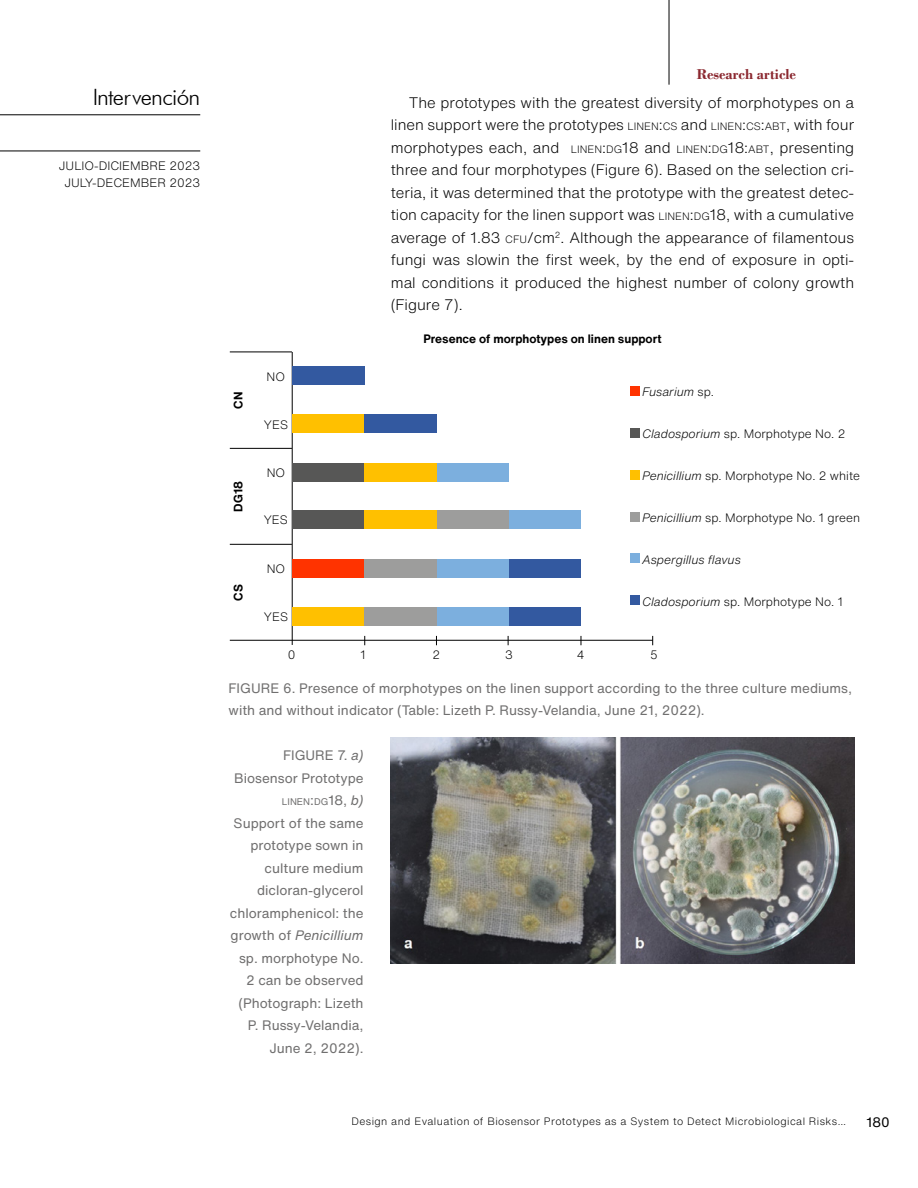
<style>
.page{position:relative;width:918px;height:1188px;background:#fff}
.page>*{position:absolute;margin:0;border:0;box-sizing:border-box;transform-origin:0 0}
.t1{font:300 22.5px "Futura BT";letter-spacing:-.03em;color:#000}
.t2{font:300 15px/22.5px "Helvetica Now Text";color:#000;text-align:justify}
.t3{font:700 15px "Bodoni";color:#8b2830}
.t4{font:13.5px/22.5px "Helvetica Now Text";color:#706f6f;text-align:right}
.t5{font:13.5px "Helvetica Now Text";color:#000}
.t6{font:300 12px/16.5px "Helvetica Now Text";color:#000;text-align:center}
.t7{font:700 12px "Helvetica Now Text";color:#000}
.t8{font:italic 300 12px "Helvetica Now Text";color:#000}
.t9{font:300 10.5px "Helvetica Now Text";letter-spacing:.04em;color:#000}
.t10{font:9.45px "Helvetica Now Text";color:#706f6f}
.s1{font-size:10.5px}
.s2{font-style:inherit}
.s3{font-style:normal}
.s4{font-style:italic}
.s5{font-size:13.5px}
.s6{font-style:italic;font-size:13.5px}
</style>
<div class="page">
<hr style="left:0;top:115px;width:200px;height:1px;background:#000">
<hr style="left:0;top:151px;width:200px;height:1px;background:#000">
<hr style="left:669px;top:0;width:1px;height:85px;background:#000">
<hr style="left:230px;top:352px;width:62px;height:1px;background:#000">
<hr style="left:230px;top:448px;width:62px;height:1px;background:#000">
<hr style="left:230px;top:544px;width:62px;height:1px;background:#000">
<hr style="left:230px;top:640px;width:423px;height:1px;background:#000">
<hr style="left:292px;top:352px;width:1px;height:293px;background:#000">
<div style="left:292px;top:366px;width:72px;height:19px;background:#3359a0"></div>
<div style="left:292px;top:414px;width:72px;height:19px;background:#ffc000"></div>
<div style="left:292px;top:463px;width:72px;height:19px;background:#575756"></div>
<div style="left:292px;top:510px;width:72px;height:19px;background:#575756"></div>
<div style="left:292px;top:559px;width:72px;height:19px;background:#f30"></div>
<div style="left:292px;top:607px;width:72px;height:19px;background:#ffc000"></div>
<div style="left:364px;top:607px;width:73px;height:19px;background:#9d9d9c"></div>
<div style="left:437px;top:607px;width:72px;height:19px;background:#7cafde"></div>
<div style="left:509px;top:607px;width:71px;height:19px;background:#3359a0"></div>
<div style="left:364px;top:559px;width:73px;height:19px;background:#9d9d9c"></div>
<div style="left:437px;top:559px;width:72px;height:19px;background:#7cafde"></div>
<div style="left:509px;top:559px;width:71px;height:19px;background:#3359a0"></div>
<div style="left:364px;top:510px;width:73px;height:19px;background:#ffc000"></div>
<div style="left:437px;top:510px;width:72px;height:19px;background:#9d9d9c"></div>
<div style="left:509px;top:510px;width:71px;height:19px;background:#7cafde"></div>
<div style="left:364px;top:463px;width:73px;height:19px;background:#ffc000"></div>
<div style="left:437px;top:463px;width:72px;height:19px;background:#7cafde"></div>
<div style="left:364px;top:414px;width:73px;height:19px;background:#3359a0"></div>
<div style="left:630px;top:386px;width:9px;height:10px;background:#f30"></div>
<div style="left:630px;top:428px;width:9px;height:10px;background:#575756"></div>
<div style="left:630px;top:470px;width:9px;height:10px;background:#ffc000"></div>
<div style="left:630px;top:512px;width:9px;height:9px;background:#9d9d9c"></div>
<div style="left:630px;top:553px;width:9px;height:10px;background:#7cafde"></div>
<div style="left:630px;top:595px;width:9px;height:10px;background:#3359a0"></div>
<img style="left:391px;top:738px;width:463px;height:226px">
<h1 class="t1" style="left:93px;top:83px;width:109px">Intervención</h1>
<p class="t6" style="left:59px;top:157px;width:143px">JULIO-DICIEMBRE 2023<br>JULY-DECEMBER 2023</p>
<p class="t3" style="left:697px;top:65px;width:101px">Research article</p>
<p class="t2" style="left:391px;top:90px;width:465px;text-indent:18px">The prototypes with the greatest diversity of morphotypes on a linen support were the prototypes <span class="s1">LINEN</span><span class="s2">:</span><span class="s1">CS</span> and <span class="s1">LINEN</span><span class="s2">:</span><span class="s1">CS</span><span class="s2">:</span><span class="s1">ABT</span><span class="s2">,</span> with four morphotypes each, and <span class="s1">LINEN</span><span class="s2">:</span><span class="s1">DG</span><span class="s2">18</span> and <span class="s1">LINEN</span><span class="s2">:</span><span class="s1">DG</span><span class="s2">18:</span><span class="s1">ABT</span>, presenting three and four morphotypes (Figure 6). Based on the selection cri&shy;teria, it was determined that the prototype with the greatest detec&shy;tion capacity for the linen support was <span class="s1">LINEN</span><span class="s2">:</span><span class="s1">DG</span><span class="s2">18</span>, with a cumulative average of 1.83 <span class="s1">CFU</span>/cm<sup>2</sup>. Although the appearance of filamentous fungi was slowin the first week, by the end of exposure in opti&shy;mal conditions it produced the highest number of colony growth (Figure 7).</p>
<p class="t7" style="left:229px;top:409px;width:18px;rotate:-90deg">CN</p>
<p class="t7" style="left:229px;top:512px;width:32px;rotate:-90deg">DG18</p>
<p class="t7" style="left:229px;top:601px;width:18px;rotate:-90deg">CS</p>
<p class="t6" style="left:267px;top:368px;width:20px">NO</p>
<p class="t6" style="left:264px;top:416px;width:26px">YES</p>
<p class="t6" style="left:267px;top:464px;width:20px">NO</p>
<p class="t6" style="left:264px;top:511px;width:26px">YES</p>
<p class="t6" style="left:267px;top:560px;width:20px">NO</p>
<p class="t6" style="left:264px;top:608px;width:26px">YES</p>
<p class="t7" style="left:423px;top:330px;width:240px">Presence of morphotypes on linen support</p>
<p class="t8" style="left:642px;top:383px;width:73px">Fusarium <span class="s3">sp.</span></p>
<p class="t6" style="left:642px;top:425px;width:205px"><span class="s4">Cladosporium</span> sp. Morphotype No. 2</p>
<p class="t6" style="left:642px;top:467px;width:219px"><span class="s4">Penicillium</span> sp. Morphotype No. 2 white</p>
<p class="t6" style="left:642px;top:509px;width:219px"><span class="s4">Penicillium</span> sp. Morphotype No. 1 green</p>
<p class="t8" style="left:642px;top:550px;width:100px">Aspergillus flavus</p>
<p class="t6" style="left:642px;top:593px;width:202px"><span class="s4">Cladosporium</span> sp. Morphotype No. 1</p>
<p class="t6" style="left:288px;top:646px;width:9px">0</p>
<p class="t6" style="left:360px;top:646px;width:7px">1</p>
<p class="t6" style="left:432px;top:646px;width:9px">2</p>
<p class="t6" style="left:505px;top:646px;width:9px">3</p>
<p class="t6" style="left:577px;top:646px;width:9px">4</p>
<p class="t6" style="left:650px;top:646px;width:9px">5</p>
<p class="t4" style="left:229px;top:676px;width:625px;text-align:left">FIGURE 6. Presence of morphotypes on the linen support according to the three culture mediums, with and without indicator (Table: Lizeth P. Russy-Velandia, June 21, 2022).</p>
<p class="t4" style="left:234px;top:744px;width:131px">FIGURE 7. <span class="s4">a)<br></span>Biosensor Prototype</p>
<p class="t10" style="left:282px;top:795px;width:83px">LINEN<span class="s5">:</span>DG<span class="s5">18</span><span class="s5">,</span> <span class="s6">b)</span></p>
<p class="t4" style="left:230px;top:811px;width:135px">Support of the same prototype sown in culture medium dicloran-glycerol chloramphenicol: the growth of <span class="s4">Penicillium </span>sp. morphotype No.<br>2 can be observed (Photograph: Lizeth<br>P. Russy-Velandia,<br>June 2, 2022).</p>
<p class="t9" style="left:351px;top:1114px;width:496px">Design and Evaluation of Biosensor Prototypes as a System to Detect Microbiological Risks…</p>
<p class="t5" style="left:867px;top:1112px;width:25px">180</p>
</div>
